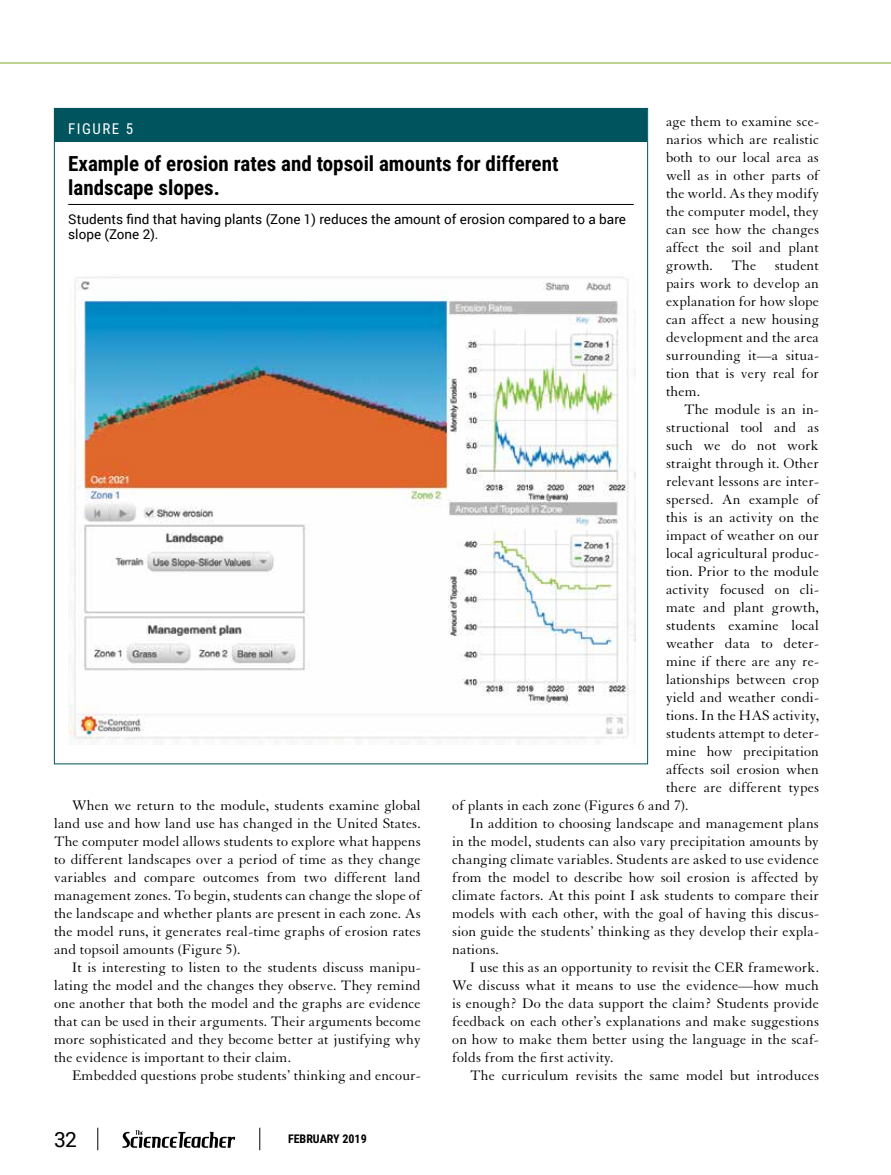
<style>
.page{position:relative;width:891px;height:1175px;background:#fff}
.page>*{position:absolute;margin:0;border:0;box-sizing:border-box;transform-origin:0 0}
.t1{font:700 21px/24px "Roboto Condensed";color:#000}
.t2{font:21px "Roboto";color:#000}
.t3{font:15px/18px "Granjon LT Std";letter-spacing:.01em;color:#000;text-align:justify}
.t4{font:15px "Roboto Condensed";letter-spacing:.1em;color:#fff}
.t5{font:13.5px/15px "Roboto";color:#000}
.t6{font:700 12px "Roboto Condensed";color:#000}
</style>
<div class="page">
<div style="left:55px;top:109px;width:592px;height:33px;background:#00545d"></div>
<hr style="left:68px;top:204px;width:566px;height:1px;background:#000">
<img style="left:68px;top:276px;width:568px;height:464px">
<svg style="left:122px;top:1130px;width:113px;height:17px"></svg>
<svg style="left:97px;top:1127px;width:1px;height:23px"></svg>
<svg style="left:259px;top:1127px;width:1px;height:23px"></svg>
<hr style="left:0;top:63px;width:891px;height:1px;background:#7da62f">
<p class="t3" style="left:666px;top:113px;width:155px">age them to examine sce&shy;narios which are realistic both to our local area as well as in other parts of the world. As they modify the computer model, they can see how the changes affect the soil and plant growth. The student pairs work to develop an explanation for how slope can affect a new housing development and the area surrounding it—a situa&shy;tion that is very real for them.</p>
<p class="t3" style="left:684px;top:401px;width:136px">The module is an in-</p>
<p class="t3" style="left:666px;top:419px;width:155px">structional tool and as</p>
<p class="t3" style="left:666px;top:437px;width:155px">such we do not work</p>
<p class="t3" style="left:666px;top:455px;width:155px">straight through it. Other</p>
<p class="t3" style="left:666px;top:473px;width:154px">relevant lessons are inter-</p>
<p class="t3" style="left:666px;top:491px;width:155px">spersed. An example of</p>
<p class="t3" style="left:666px;top:509px;width:154px">this is an activity on the</p>
<p class="t3" style="left:666px;top:527px;width:154px">impact of weather on our</p>
<p class="t3" style="left:666px;top:545px;width:154px">local agricultural produc-</p>
<p class="t3" style="left:666px;top:563px;width:154px">tion. Prior to the module</p>
<p class="t3" style="left:666px;top:581px;width:154px">activity focused on cli-</p>
<p class="t3" style="left:666px;top:599px;width:154px">mate and plant growth,</p>
<p class="t3" style="left:666px;top:617px;width:155px">students examine local</p>
<p class="t3" style="left:666px;top:635px;width:154px">weather data to deter-</p>
<p class="t3" style="left:666px;top:653px;width:155px">mine if there are any re-</p>
<p class="t3" style="left:666px;top:671px;width:155px">lationships between crop</p>
<p class="t3" style="left:666px;top:689px;width:155px">yield and weather condi-</p>
<p class="t3" style="left:666px;top:707px;width:155px">tions. In the HAS activity,</p>
<p class="t3" style="left:666px;top:725px;width:154px">students attempt to deter-</p>
<p class="t3" style="left:666px;top:743px;width:155px">mine how precipitation</p>
<p class="t3" style="left:666px;top:761px;width:155px">affects soil erosion when</p>
<p class="t3" style="left:666px;top:779px;width:155px">there are different types</p>
<p class="t3" style="left:452px;top:797px;width:238px">of plants in each zone (Figures 6 and 7).</p>
<p class="t3" style="left:470px;top:815px;width:350px">In addition to choosing landscape and management plans</p>
<p class="t3" style="left:452px;top:833px;width:368px">in the model, students can also vary precipitation amounts by</p>
<p class="t3" style="left:452px;top:851px;width:368px">changing climate variables. Students are asked to use evidence</p>
<p class="t3" style="left:452px;top:869px;width:368px">from the model to describe how soil erosion is affected by</p>
<p class="t3" style="left:452px;top:887px;width:368px">climate factors. At this point I ask students to compare their</p>
<p class="t3" style="left:452px;top:905px;width:368px">models with each other, with the goal of having this discus-</p>
<p class="t3" style="left:452px;top:923px;width:368px">sion guide the students’ thinking as they develop their expla-</p>
<p class="t3" style="left:452px;top:941px;width:48px">nations.</p>
<p class="t3" style="left:470px;top:959px;width:350px">I use this as an opportunity to revisit the CER framework.</p>
<p class="t3" style="left:452px;top:977px;width:368px">We discuss what it means to use the evidence—how much</p>
<p class="t3" style="left:452px;top:995px;width:368px">is enough? Do the data support the claim? Students provide</p>
<p class="t3" style="left:452px;top:1013px;width:368px">feedback on each other’s explanations and make suggestions</p>
<p class="t3" style="left:452px;top:1031px;width:368px">on how to make them better using the language in the scaf-</p>
<p class="t3" style="left:452px;top:1049px;width:163px">folds from the first activity.</p>
<p class="t3" style="left:470px;top:1067px;width:350px">The curriculum revisits the same model but introduces</p>
<p class="t4" style="left:68px;top:118px;width:67px">FIGURE 5</p>
<h1 class="t1" style="left:68px;top:151px;width:492px">Example of erosion rates and topsoil amounts for different landscape slopes.</h1>
<p class="t5" style="left:68px;top:211px;width:559px">Students find that having plants (Zone 1) reduces the amount of erosion compared to a bare slope (Zone 2).</p>
<p class="t3" style="left:54px;top:797px;width:368px;text-indent:18px">When we return to the module, students examine global land use and how land use has changed in the United States.<br>The computer model allows students to explore what happens to different landscapes over a period of time as they change variables and compare outcomes from two different land management zones. To begin, students can change the slope of the landscape and whether plants are present in each zone. As the model runs, it generates real-time graphs of erosion rates and topsoil amounts (Figure 5).</p>
<p class="t3" style="left:54px;top:959px;width:368px;text-indent:18px">It is interesting to listen to the students discuss manipu&shy;lating the model and the changes they observe. They remind one another that both the model and the graphs are evidence that can be used in their arguments. Their arguments become more sophisticated and they become better at justifying why the evidence is important to their claim.</p>
<p class="t3" style="left:72px;top:1067px;width:350px">Embedded questions probe students’ thinking and encour-</p>
<h1 class="t2" style="left:54px;top:1124px;width:25px">32</h1>
<p class="t6" style="left:288px;top:1130px;width:80px">FEBRUARY 2019</p>
</div>
